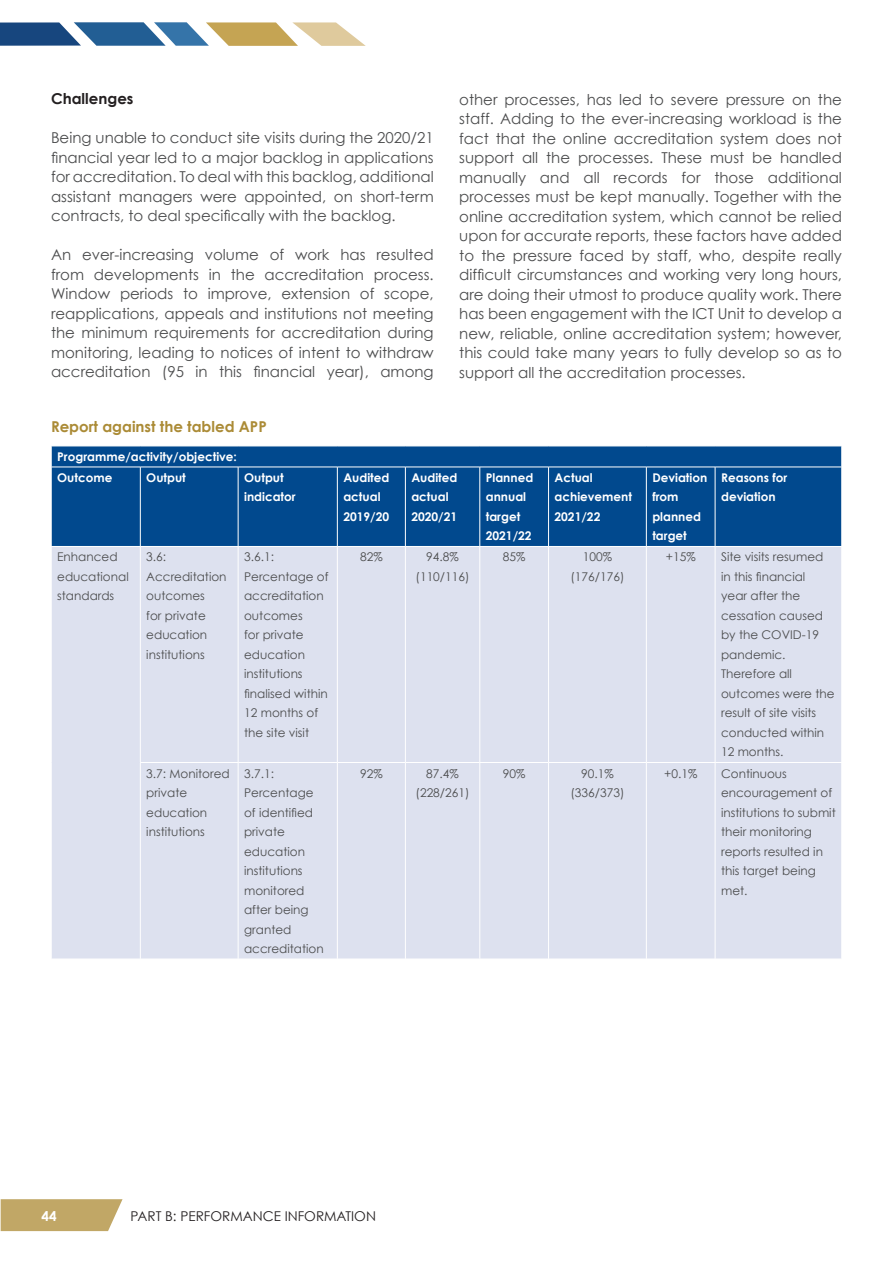
<style>
.page{position:relative;width:893px;height:1263px;background:#fff}
.page>*{position:absolute;margin:0;border:0;box-sizing:border-box;transform-origin:0 0}
.t1{font:15px/19.5px "Century Gothic";color:#4b4c4d;text-align:justify}
.t2{font:700 15px "Century Gothic";color:#ab8b36}
.t3{font:700 15px "Century Gothic";color:#231f20}
.t4{font:13.5px "Century Gothic";color:#231f20}
.t5{font:700 13.5px "Century Gothic";color:#fff}
.t6{font:12px/19.5px "Century Gothic";color:#4b4c4d}
.t7{font:700 12px/19.5px "Century Gothic";color:#fff}
</style>
<div class="page">
<svg style="left:0;top:22px;width:366px;height:24px"></svg>
<svg style="left:1px;top:1199px;width:122px;height:32px;background:#c5ad70"></svg>
<div style="left:52px;top:447px;width:789px;height:99px;background:#01498e"></div>
<div style="left:52px;top:547px;width:789px;height:412px;background:#dde1ef"></div>
<svg style="left:51px;top:446px;width:1px;height:21px"></svg>
<svg style="left:841px;top:446px;width:1px;height:21px"></svg>
<hr style="left:51px;top:467px;width:89px;height:1px;background:#fff">
<hr style="left:140px;top:467px;width:98px;height:1px;background:#fff">
<hr style="left:140px;top:467px;width:1px;height:79px;background:#fff">
<hr style="left:238px;top:467px;width:99px;height:1px;background:#fff">
<hr style="left:238px;top:467px;width:1px;height:79px;background:#fff">
<hr style="left:337px;top:467px;width:68px;height:1px;background:#fff">
<hr style="left:337px;top:467px;width:1px;height:79px;background:#fff">
<hr style="left:405px;top:467px;width:75px;height:1px;background:#fff">
<hr style="left:405px;top:467px;width:1px;height:79px;background:#fff">
<hr style="left:480px;top:467px;width:69px;height:1px;background:#fff">
<hr style="left:480px;top:467px;width:1px;height:79px;background:#fff">
<hr style="left:549px;top:467px;width:97px;height:1px;background:#fff">
<hr style="left:548px;top:467px;width:1px;height:79px;background:#fff">
<hr style="left:646px;top:467px;width:69px;height:1px;background:#fff">
<hr style="left:646px;top:467px;width:1px;height:79px;background:#fff">
<hr style="left:715px;top:467px;width:127px;height:1px;background:#fff">
<hr style="left:715px;top:467px;width:1px;height:79px;background:#fff">
<hr style="left:140px;top:547px;width:1px;height:215px;background:#fff">
<hr style="left:238px;top:547px;width:1px;height:215px;background:#fff">
<hr style="left:337px;top:547px;width:1px;height:215px;background:#fff">
<hr style="left:405px;top:547px;width:1px;height:215px;background:#fff">
<hr style="left:480px;top:547px;width:1px;height:215px;background:#fff">
<hr style="left:548px;top:547px;width:1px;height:215px;background:#fff">
<hr style="left:646px;top:547px;width:1px;height:215px;background:#fff">
<hr style="left:715px;top:547px;width:1px;height:215px;background:#fff">
<hr style="left:140px;top:762px;width:98px;height:1px;background:#fff">
<hr style="left:140px;top:763px;width:1px;height:196px;background:#fff">
<hr style="left:238px;top:762px;width:99px;height:1px;background:#fff">
<hr style="left:238px;top:763px;width:1px;height:196px;background:#fff">
<hr style="left:337px;top:762px;width:68px;height:1px;background:#fff">
<hr style="left:337px;top:763px;width:1px;height:196px;background:#fff">
<hr style="left:405px;top:762px;width:75px;height:1px;background:#fff">
<hr style="left:405px;top:763px;width:1px;height:196px;background:#fff">
<hr style="left:480px;top:762px;width:69px;height:1px;background:#fff">
<hr style="left:480px;top:763px;width:1px;height:196px;background:#fff">
<hr style="left:549px;top:762px;width:97px;height:1px;background:#fff">
<hr style="left:548px;top:763px;width:1px;height:196px;background:#fff">
<hr style="left:646px;top:762px;width:69px;height:1px;background:#fff">
<hr style="left:646px;top:763px;width:1px;height:196px;background:#fff">
<hr style="left:715px;top:762px;width:127px;height:1px;background:#fff">
<hr style="left:715px;top:763px;width:1px;height:196px;background:#fff">
<p class="t3" style="left:51px;top:89px;width:84px">Challenges</p>
<p class="t1" style="left:51px;top:128px;width:384px">Being unable to conduct site visits during the 2020/21 financial year led to a major backlog in applications for accreditation. To deal with this backlog, additional assistant managers were appointed, on short-term contracts, to deal specifically with the backlog.</p>
<p class="t1" style="left:51px;top:245px;width:384px">An ever-increasing volume of work has resulted from developments in the accreditation process.<br>Window periods to improve, extension of scope, reapplications, appeals and institutions not meeting the minimum requirements for accreditation during monitoring, leading to notices of intent to withdraw accreditation (95 in this financial year), among</p>
<p class="t1" style="left:459px;top:89px;width:384px">other processes, has led to severe pressure on the staff. Adding to the ever-increasing workload is the fact that the online accreditation system does not support all the processes. These must be handled manually and all records for those additional processes must be kept manually. Together with the online accreditation system, which cannot be relied upon for accurate reports, these factors have added to the pressure faced by staff, who, despite really difficult circumstances and working very long hours, are doing their utmost to produce quality work. There has been engagement with the ICT Unit to develop a new, reliable, online accreditation system; however, this could take many years to fully develop so as to support all the accreditation processes.</p>
<p class="t2" style="left:51px;top:417px;width:217px">Report against the tabled APP</p>
<p class="t7" style="left:57px;top:447px;width:181px">Programme/activity/objective:</p>
<p class="t7" style="left:57px;top:468px;width:57px">Outcome</p>
<p class="t7" style="left:146px;top:468px;width:41px">Output</p>
<p class="t7" style="left:244px;top:468px;width:53px">Output indicator</p>
<p class="t7" style="left:343px;top:468px;width:48px">Audited actual</p>
<p class="t7" style="left:343px;top:507px;width:47px">2019/20</p>
<p class="t7" style="left:411px;top:468px;width:48px">Audited actual</p>
<p class="t7" style="left:411px;top:507px;width:47px">2020/21</p>
<p class="t6" style="left:57px;top:547px;width:73px">Enhanced educational standards</p>
<p class="t6" style="left:146px;top:547px;width:82px">3.6:<br>Accreditation outcomes<br>for private education institutions</p>
<p class="t6" style="left:244px;top:547px;width:86px">3.6.1:<br>Percentage of accreditation outcomes<br>for private education institutions finalised within<br>12 months of the site visit</p>
<p class="t6" style="left:360px;top:547px;width:24px">82%</p>
<p class="t6" style="left:426px;top:547px;width:34px">94.8%</p>
<p class="t6" style="left:416px;top:567px;width:55px">(110/116)</p>
<p class="t6" style="left:146px;top:763px;width:85px">3.7: Monitored private education institutions</p>
<p class="t6" style="left:244px;top:763px;width:81px">3.7.1:<br>Percentage of identified private education institutions monitored after being granted accreditation</p>
<p class="t6" style="left:360px;top:763px;width:24px">92%</p>
<p class="t6" style="left:426px;top:763px;width:34px">87.4%</p>
<p class="t6" style="left:416px;top:783px;width:55px">(228/261)</p>
<p class="t7" style="left:486px;top:468px;width:49px">Planned annual target</p>
<p class="t7" style="left:486px;top:526px;width:47px">2021/22</p>
<p class="t7" style="left:555px;top:468px;width:79px">Actual achievement</p>
<p class="t7" style="left:555px;top:507px;width:47px">2021/22</p>
<p class="t6" style="left:503px;top:547px;width:24px">85%</p>
<p class="t6" style="left:583px;top:547px;width:31px">100%</p>
<p class="t6" style="left:570px;top:567px;width:55px">(176/176)</p>
<p class="t6" style="left:503px;top:763px;width:24px">90%</p>
<p class="t6" style="left:581px;top:763px;width:34px">90.1%</p>
<p class="t6" style="left:570px;top:783px;width:55px">(336/373)</p>
<p class="t7" style="left:652px;top:468px;width:56px">Deviation from planned target</p>
<p class="t7" style="left:721px;top:468px;width:68px">Reasons for deviation</p>
<p class="t6" style="left:666px;top:547px;width:31px">+15%</p>
<p class="t6" style="left:721px;top:547px;width:115px">Site visits resumed in this financial<br>year after the cessation caused by the COVID-19 pandemic.<br>Therefore all outcomes were the result of site visits conducted within<br>12 months.</p>
<p class="t6" style="left:664px;top:763px;width:35px">+0.1%</p>
<p class="t6" style="left:721px;top:763px;width:116px">Continuous encouragement of institutions to submit their monitoring reports resulted in this target being met.</p>
<p class="t5" style="left:42px;top:1208px;width:17px">44</p>
<p class="t4" style="left:130px;top:1208px;width:247px">PART B: PERFORMANCE INFORMATION</p>
</div>
